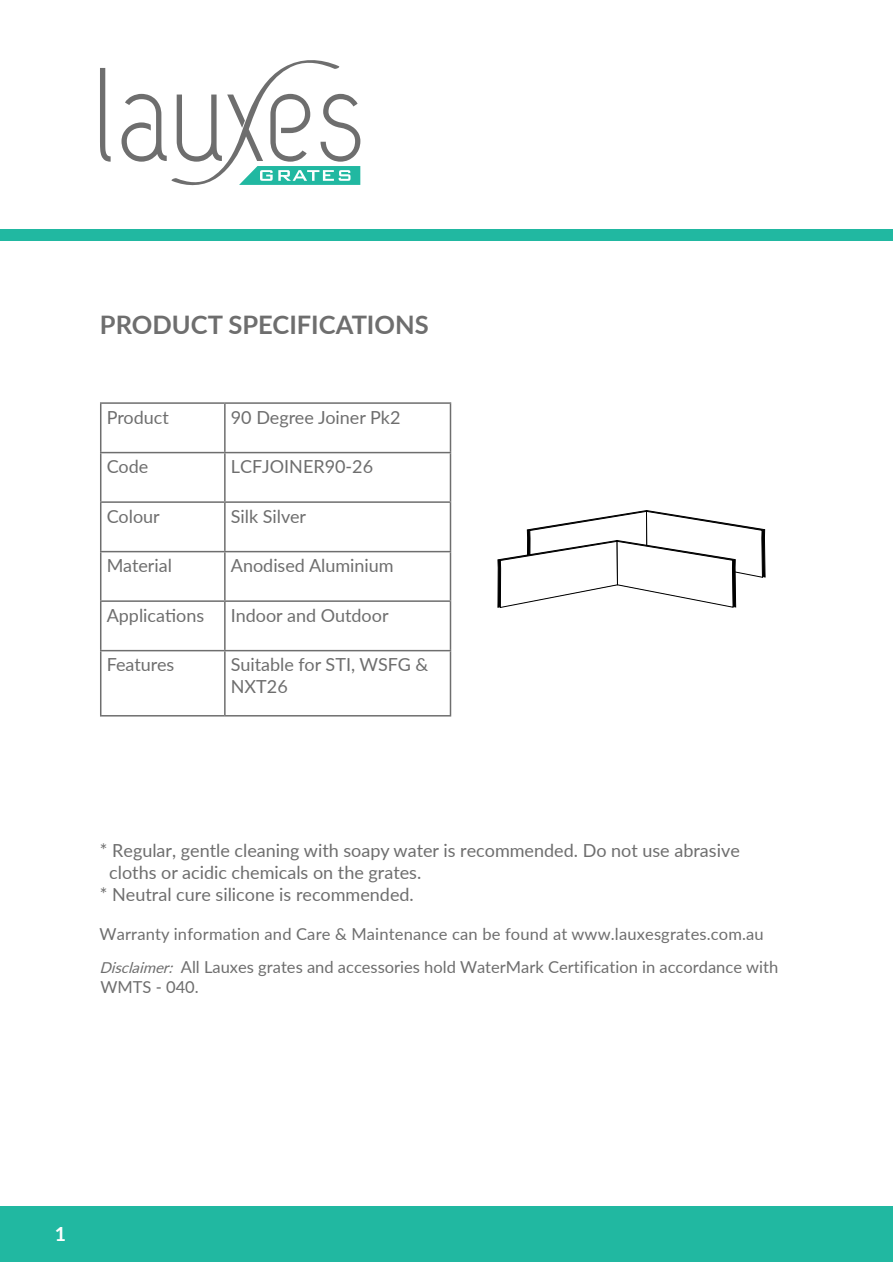
<style>
.page{position:relative;width:893px;height:1263px;background:#fff}
.page>*{position:absolute;margin:0;border:0;box-sizing:border-box;transform-origin:0 0}
.t1{font:700 25.5px "Lato";color:#6e6e6e}
.t2{font:700 19.5px "Lato";color:#fff}
.t3{font:18px/21.6px "Lato";color:#6e6e6e}
.t4{font:16.5px/33.3px "Lato";color:#6e6e6e}
.s1{font-style:italic;font-size:15px}
</style>
<div class="page">
<svg style="left:100px;top:60px;width:260px;height:126px"></svg>
<div style="left:1px;top:1206px;width:892px;height:56px;background:#21b8a1"></div>
<div style="left:1px;top:230px;width:892px;height:11px;background:#21b8a1"></div>
<hr style="left:100px;top:402px;width:125px;height:2px;background:#6e6e6e">
<hr style="left:100px;top:404px;width:1px;height:48px;background:#6e6e6e">
<hr style="left:225px;top:402px;width:226px;height:2px;background:#6e6e6e">
<hr style="left:224px;top:404px;width:2px;height:48px;background:#6e6e6e">
<hr style="left:450px;top:404px;width:1px;height:48px;background:#6e6e6e">
<hr style="left:100px;top:452px;width:125px;height:1px;background:#6e6e6e">
<hr style="left:100px;top:453px;width:1px;height:48px;background:#6e6e6e">
<hr style="left:225px;top:452px;width:226px;height:1px;background:#6e6e6e">
<hr style="left:224px;top:453px;width:2px;height:48px;background:#6e6e6e">
<hr style="left:450px;top:453px;width:1px;height:48px;background:#6e6e6e">
<hr style="left:100px;top:501px;width:125px;height:2px;background:#6e6e6e">
<hr style="left:100px;top:503px;width:1px;height:48px;background:#6e6e6e">
<hr style="left:225px;top:501px;width:226px;height:2px;background:#6e6e6e">
<hr style="left:224px;top:503px;width:2px;height:48px;background:#6e6e6e">
<hr style="left:450px;top:503px;width:1px;height:48px;background:#6e6e6e">
<hr style="left:100px;top:551px;width:125px;height:1px;background:#6e6e6e">
<hr style="left:100px;top:552px;width:1px;height:48px;background:#6e6e6e">
<hr style="left:225px;top:551px;width:226px;height:1px;background:#6e6e6e">
<hr style="left:224px;top:552px;width:2px;height:48px;background:#6e6e6e">
<hr style="left:450px;top:552px;width:1px;height:48px;background:#6e6e6e">
<hr style="left:100px;top:600px;width:125px;height:2px;background:#6e6e6e">
<hr style="left:100px;top:602px;width:1px;height:48px;background:#6e6e6e">
<hr style="left:225px;top:600px;width:226px;height:2px;background:#6e6e6e">
<hr style="left:224px;top:602px;width:2px;height:48px;background:#6e6e6e">
<hr style="left:450px;top:602px;width:1px;height:48px;background:#6e6e6e">
<hr style="left:100px;top:650px;width:125px;height:1px;background:#6e6e6e">
<hr style="left:100px;top:651px;width:1px;height:64px;background:#6e6e6e">
<hr style="left:225px;top:650px;width:226px;height:1px;background:#6e6e6e">
<hr style="left:224px;top:651px;width:2px;height:64px;background:#6e6e6e">
<hr style="left:450px;top:651px;width:1px;height:64px;background:#6e6e6e">
<hr style="left:100px;top:715px;width:125px;height:1px;background:#6e6e6e">
<hr style="left:225px;top:715px;width:226px;height:1px;background:#6e6e6e">
<svg style="left:498px;top:510px;width:267px;height:98px"></svg>
<h1 class="t1" style="left:100px;top:306px;width:330px">PRODUCT SPECIFICATIONS</h1>
<p class="t3" style="left:107px;top:405px;width:64px">Product</p>
<p class="t3" style="left:231px;top:405px;width:171px">90 Degree Joiner Pk2</p>
<p class="t3" style="left:107px;top:455px;width:43px">Code</p>
<p class="t3" style="left:231px;top:455px;width:144px">LCFJOINER90-26</p>
<p class="t3" style="left:107px;top:504px;width:55px">Colour</p>
<p class="t3" style="left:231px;top:504px;width:77px">Silk Silver</p>
<p class="t3" style="left:107px;top:554px;width:67px">Material</p>
<p class="t3" style="left:231px;top:554px;width:164px">Anodised Aluminium</p>
<p class="t3" style="left:107px;top:603px;width:99px">Applications</p>
<p class="t3" style="left:231px;top:603px;width:159px">Indoor and Outdoor</p>
<p class="t3" style="left:107px;top:653px;width:69px">Features</p>
<p class="t3" style="left:231px;top:653px;width:199px">Suitable for STI, WSFG &amp;<br>NXT26</p>
<p class="t3" style="left:100px;top:839px;width:641px">* Regular, gentle cleaning with soapy water is recommended. Do not use abrasive</p>
<p class="t3" style="left:109px;top:861px;width:314px">cloths or acidic chemicals on the grates.</p>
<p class="t3" style="left:100px;top:882px;width:315px">* Neutral cure silicone is recommended.</p>
<p class="t4" style="left:99px;top:916px;width:680px">Warranty information and Care &amp; Maintenance can be found at www.lauxesgrates.com.au<br><span class="s1">Disclaimer:</span> All Lauxes grates and accessories hold WaterMark Certification in accordance with</p>
<p class="t4" style="left:100px;top:969px;width:100px">WMTS - 040.</p>
<p class="t2" style="left:55px;top:1220px;width:13px">1</p>
</div>
